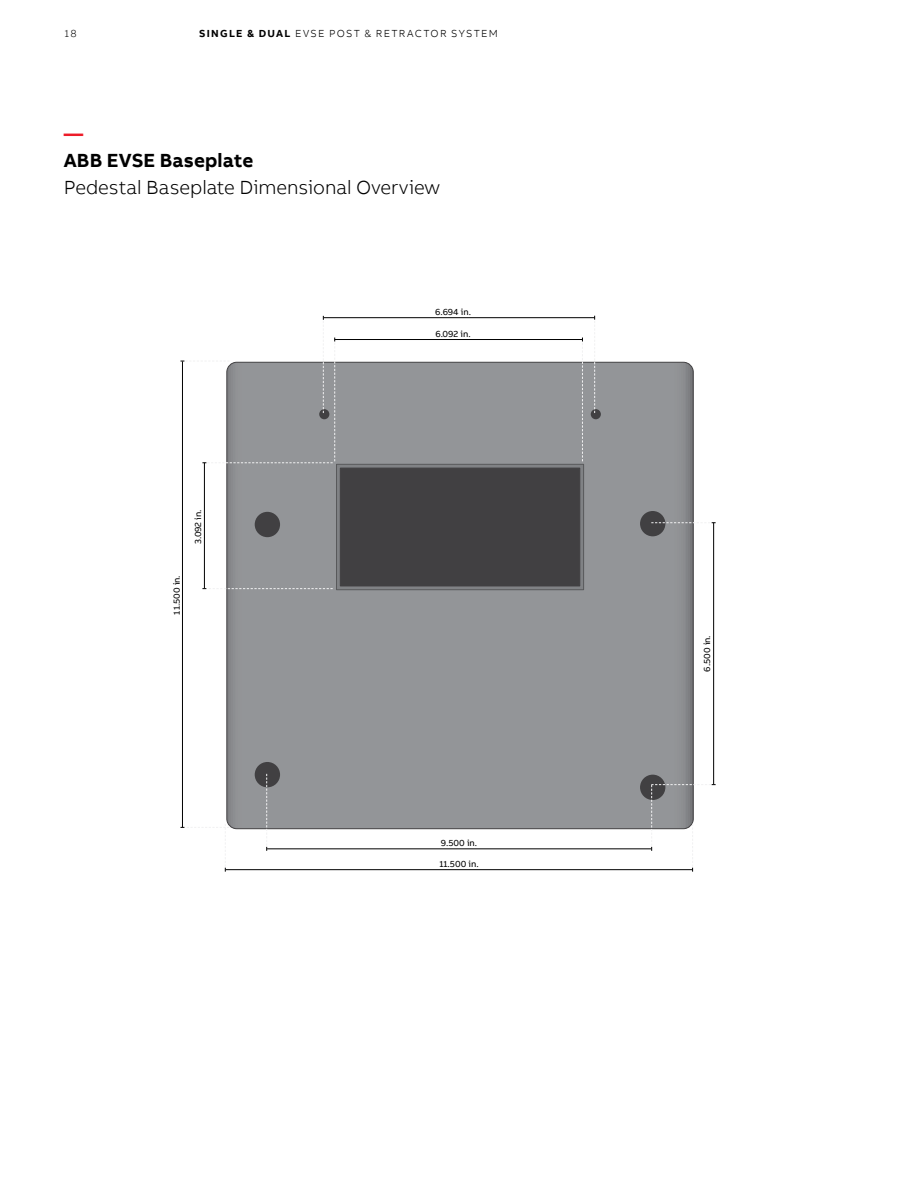
<style>
.page{position:relative;width:918px;height:1188px;background:#fff}
.page>*{position:absolute;margin:0;border:0;box-sizing:border-box;transform-origin:0 0}
.t1{font:300 19.5px "AB Bvoice";letter-spacing:-.005em;color:#000}
.t2{font:700 19.5px "AB Bvoice";letter-spacing:.005em;color:#000}
.t3{font:700 19.5px "AB Bvoice";color:#ed1c29}
.t4{font:300 10.5px "AB Bvoice";letter-spacing:.125em;color:#000}
.t5{font:9px "AB Bvoice";color:#000}
.s1{font-weight:700}
</style>
<div class="page">
<div style="left:227px;top:362px;width:466px;height:467px;background:#939598"></div>
<svg style="left:336px;top:464px;width:248px;height:126px;background:#717375"></svg>
<div style="left:340px;top:468px;width:240px;height:118px;background:#414042"></div>
<div style="left:255px;top:762px;width:25px;height:25px;background:#414042;border-radius:50%"></div>
<div style="left:640px;top:775px;width:25px;height:25px;background:#414042;border-radius:50%"></div>
<div style="left:640px;top:511px;width:25px;height:25px;background:#414042;border-radius:50%"></div>
<div style="left:255px;top:512px;width:25px;height:25px;background:#414042;border-radius:50%"></div>
<div style="left:591px;top:409px;width:10px;height:10px;background:#414042;border-radius:50%"></div>
<hr style="left:713px;top:523px;width:1px;height:261px;background:#000">
<hr style="left:226px;top:869px;width:467px;height:1px;background:#000">
<hr style="left:267px;top:848px;width:384px;height:1px;background:#000">
<hr style="left:335px;top:339px;width:247px;height:1px;background:#000">
<hr style="left:324px;top:317px;width:271px;height:1px;background:#000">
<hr style="left:204px;top:463px;width:1px;height:125px;background:#000">
<hr style="left:182px;top:361px;width:1px;height:466px;background:#000">
<svg style="left:651px;top:784px;width:65px;height:88px"></svg>
<svg style="left:651px;top:522px;width:65px;height:1px"></svg>
<svg style="left:582px;top:338px;width:1px;height:123px"></svg>
<svg style="left:594px;top:316px;width:1px;height:97px"></svg>
<svg style="left:266px;top:774px;width:1px;height:77px"></svg>
<svg style="left:202px;top:588px;width:131px;height:1px"></svg>
<svg style="left:180px;top:824px;width:49px;height:48px"></svg>
<svg style="left:180px;top:316px;width:155px;height:147px"></svg>
<p class="t4" style="left:64px;top:27px;width:14px">18</p>
<p class="t4" style="left:199px;top:27px;width:300px"><span class="s1">SINGLE &amp; DUAL</span> EVSE POST &amp; RETRACTOR SYSTEM</p>
<h1 class="t3" style="left:64px;top:121px;width:21px">—</h1>
<h1 class="t2" style="left:64px;top:148px;width:191px">ABB EVSE Baseplate</h1>
<h1 class="t1" style="left:64px;top:176px;width:378px">Pedestal Baseplate Dimensional Overview</h1>
<p class="t5" style="left:435px;top:306px;width:37px">6.694 in.</p>
<p class="t5" style="left:171px;top:615px;width:41px;rotate:-90deg">11.500 in.</p>
<p class="t5" style="left:193px;top:544px;width:36px;rotate:-90deg">3.092 in.</p>
<p class="t5" style="left:435px;top:328px;width:37px">6.092 in.</p>
<p class="t5" style="left:441px;top:837px;width:38px">9.500 in.</p>
<p class="t5" style="left:439px;top:858px;width:41px">11.500 in.</p>
<p class="t5" style="left:702px;top:672px;width:38px;rotate:-90deg">6.500 in.</p>
</div>
